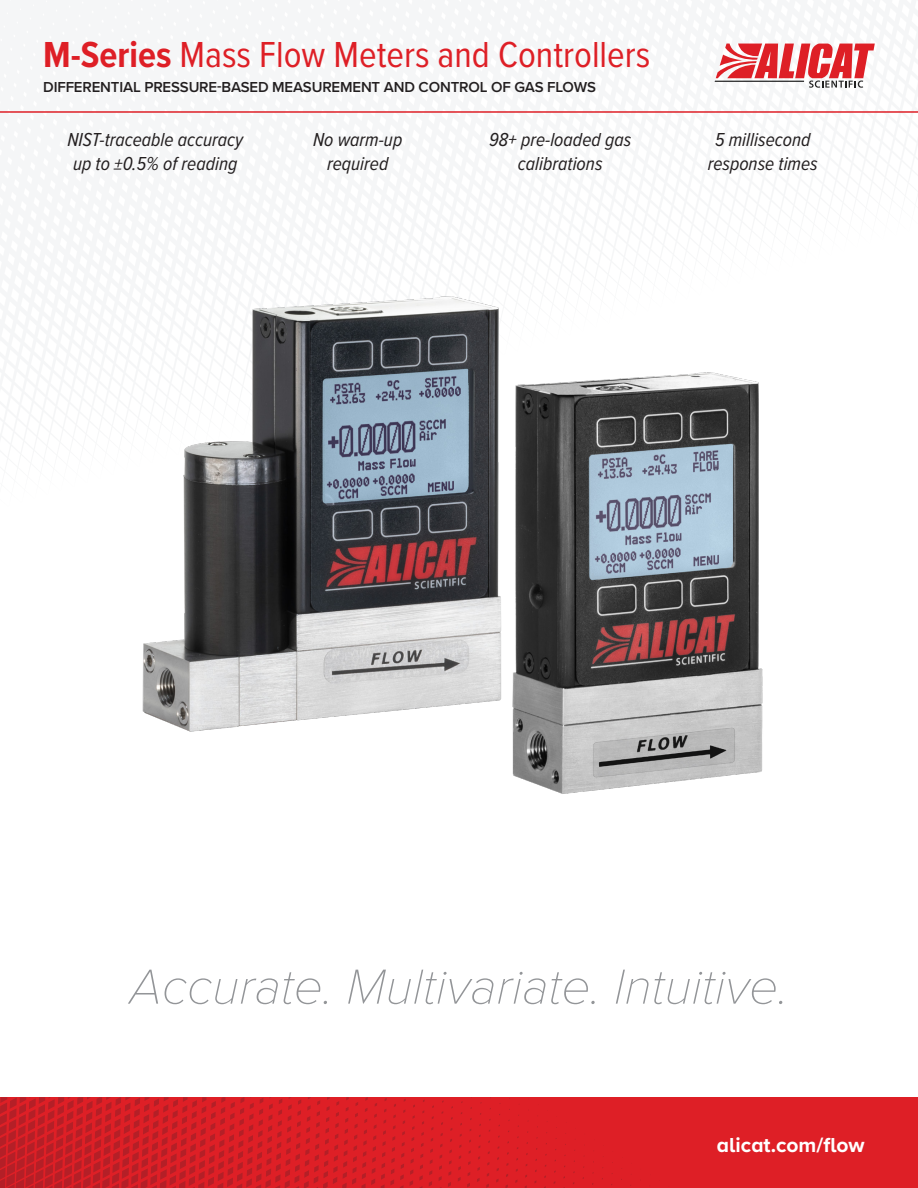
<style>
.page{position:relative;width:918px;height:1188px;background:#fff}
.page>*{position:absolute;margin:0;border:0;box-sizing:border-box;transform-origin:0 0}
.t1{font:italic 100 51px "Proxima Nova";color:#939598}
.t2{font:37.5px "Proxima Nova Cond";color:#de1f26}
.Foot_URL{font:700 21px "Proxima Nova";color:#fff}
.Front_features{font:italic 19.5px/23.4px "Proxima Nova Cond";color:#231f20}
.Subtitle{font:600 15px "Proxima Nova";letter-spacing:-.01em;color:#231f20}
.s1{font-weight:700}
</style>
<div class="page">
<hr style="left:715px;top:81px;width:89px;height:1px;background:#222">
<svg style="left:716px;top:44px;width:159px;height:44px"></svg>
<hr style="left:0;top:111px;width:918px;height:2px;background:#de1f26">
<div style="left:0;top:1097px;width:918px;height:91px;background:#de1f26"></div>
<svg style="left:0;top:1097px;width:548px;height:91px"></svg>
<img style="left:142px;top:296px;width:357px;height:436px">
<img style="left:496px;top:363px;width:267px;height:431px">
<p class="t2" style="left:43px;top:27px;width:609px"><span class="s1">M-Series</span> Mass Flow Meters and Controllers</p>
<p class="Subtitle" style="left:43px;top:76px;width:554px">DIFFERENTIAL PRESSURE-BASED MEASUREMENT AND CONTROL OF GAS FLOWS</p>
<p class="Front_features" style="left:67px;top:127px;width:177px">NIST-traceable accuracy up to ±0.5% of reading</p>
<p class="Front_features" style="left:313px;top:127px;width:91px">No warm-up</p>
<p class="Front_features" style="left:327px;top:151px;width:63px">required</p>
<p class="Front_features" style="left:489px;top:127px;width:144px">98+ pre-loaded gas</p>
<p class="Front_features" style="left:518px;top:151px;width:86px">calibrations</p>
<p class="Front_features" style="left:715px;top:127px;width:97px">5 millisecond</p>
<p class="Front_features" style="left:708px;top:151px;width:112px">response times</p>
<p class="t1" style="left:130px;top:949px;width:660px">Accurate. Multivariate. Intuitive.</p>
<p class="Foot_URL" style="left:717px;top:1129px;width:149px">alicat.com/flow</p>
</div>
